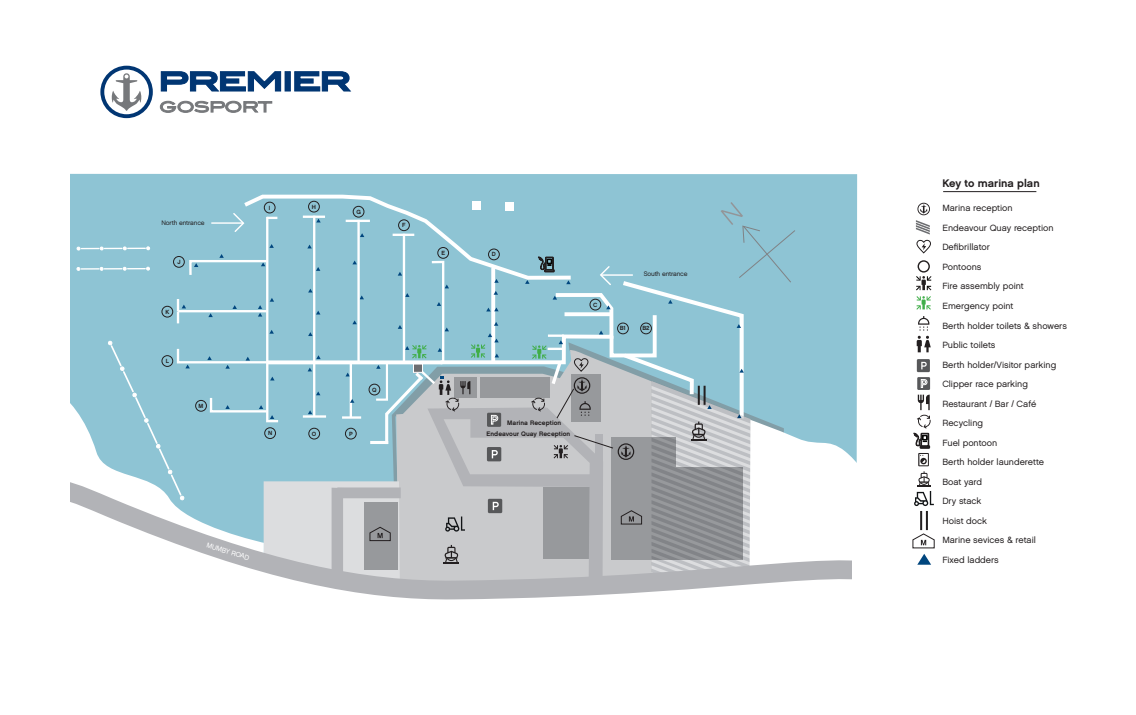
<style>
.page{position:relative;width:1136px;height:715px;background:#fff}
.page>*{position:absolute;margin:0;border:0;box-sizing:border-box;transform-origin:0 0}
.t1{font:11px "Chalet New York Nineteen Sixty";color:#231f20}
.t2{font:9px/19.5px "Chalet London Nineteen Sixty";color:#231f20}
.t3{font:7px "Chalet London Nineteen Sixty";color:#fff}
.t4{font:6.5px/10.4px "Chalet New York Nineteen Sixty";letter-spacing:.005em;color:#231f20}
.t5{font:6.5px "Chalet London Nineteen Sixty";letter-spacing:-.02em;color:#231f20}
.t6{font:6px "Chalet New York Nineteen Sixty";color:#231f20}
</style>
<div class="page">
<div style="left:70px;top:174px;width:787px;height:202px;background:#8ec4d4"></div>
<svg style="left:70px;top:482px;width:620px;height:118px"></svg>
<hr style="left:943px;top:191px;width:93px;height:1px;background:#231f20">
<div style="left:918px;top:260px;width:12px;height:12px;border:1px solid #231f20;border-radius:50%"></div>
<svg style="left:917px;top:336px;width:14px;height:16px"></svg>
<svg style="left:916px;top:276px;width:16px;height:54px"></svg>
<div style="left:917px;top:359px;width:13px;height:13px;background:#57585a"></div>
<svg style="left:921px;top:362px;width:6px;height:7px"></svg>
<svg style="left:917px;top:377px;width:13px;height:13px"></svg>
<svg style="left:921px;top:379px;width:6px;height:9px"></svg>
<svg style="left:916px;top:203px;width:15px;height:50px"></svg>
<svg style="left:912px;top:394px;width:23px;height:170px"></svg>
<svg style="left:77px;top:193px;width:781px;height:396px;background:#a5c5cf"></svg>
<svg style="left:100px;top:66px;width:53px;height:52px"></svg>
<svg style="left:161px;top:71px;width:190px;height:20px"></svg>
<svg style="left:160px;top:101px;width:112px;height:12px"></svg>
<p class="t5" style="left:161px;top:219px;width:45px">North entrance</p>
<p class="t6" style="left:177px;top:258px;width:5px">J</p>
<p class="t6" style="left:165px;top:308px;width:5px">K</p>
<p class="t6" style="left:166px;top:357px;width:5px">L</p>
<p class="t6" style="left:199px;top:402px;width:6px">M</p>
<p class="t6" style="left:269px;top:204px;width:3px">I</p>
<p class="t6" style="left:312px;top:203px;width:6px">H</p>
<p class="t6" style="left:356px;top:208px;width:6px">G</p>
<p class="t6" style="left:402px;top:221px;width:5px">F</p>
<p class="t6" style="left:268px;top:429px;width:6px">N</p>
<p class="t6" style="left:312px;top:429px;width:6px">O</p>
<p class="t6" style="left:349px;top:429px;width:5px">P</p>
<p class="t6" style="left:372px;top:385px;width:6px">Q</p>
<p class="t6" style="left:441px;top:249px;width:5px">E</p>
<p class="t6" style="left:492px;top:250px;width:6px">D</p>
<p class="t6" style="left:593px;top:301px;width:6px">C</p>
<p class="t5" style="left:644px;top:269px;width:45px">South entrance</p>
<p class="t6" style="left:620px;top:324px;width:8px">B1</p>
<p class="t6" style="left:642px;top:324px;width:9px">B2</p>
<p class="t4" style="left:486px;top:417px;width:85px;text-indent:21px">Marina Reception<br>Endeavour Quay Reception</p>
<p class="t3" style="left:208px;top:540px;width:46px;rotate:17deg">MUMBY ROAD</p>
<p class="t1" style="left:942px;top:176px;width:99px">Key to marina plan</p>
<p class="t2" style="left:942px;top:198px;width:126px">Marina reception<br>Endeavour Quay reception<br>Defibrillator<br>Pontoons<br>Fire assembly point<br>Emergency point<br>Berth holder toilets &amp; showers<br>Public toilets<br>Berth holder/Visitor parking<br>Clipper race parking<br>Restaurant / Bar / Café<br>Recycling<br>Fuel pontoon<br>Berth holder launderette<br>Boat yard<br>Dry stack<br>Hoist dock<br>Marine sevices &amp; retail<br>Fixed ladders</p>
</div>
